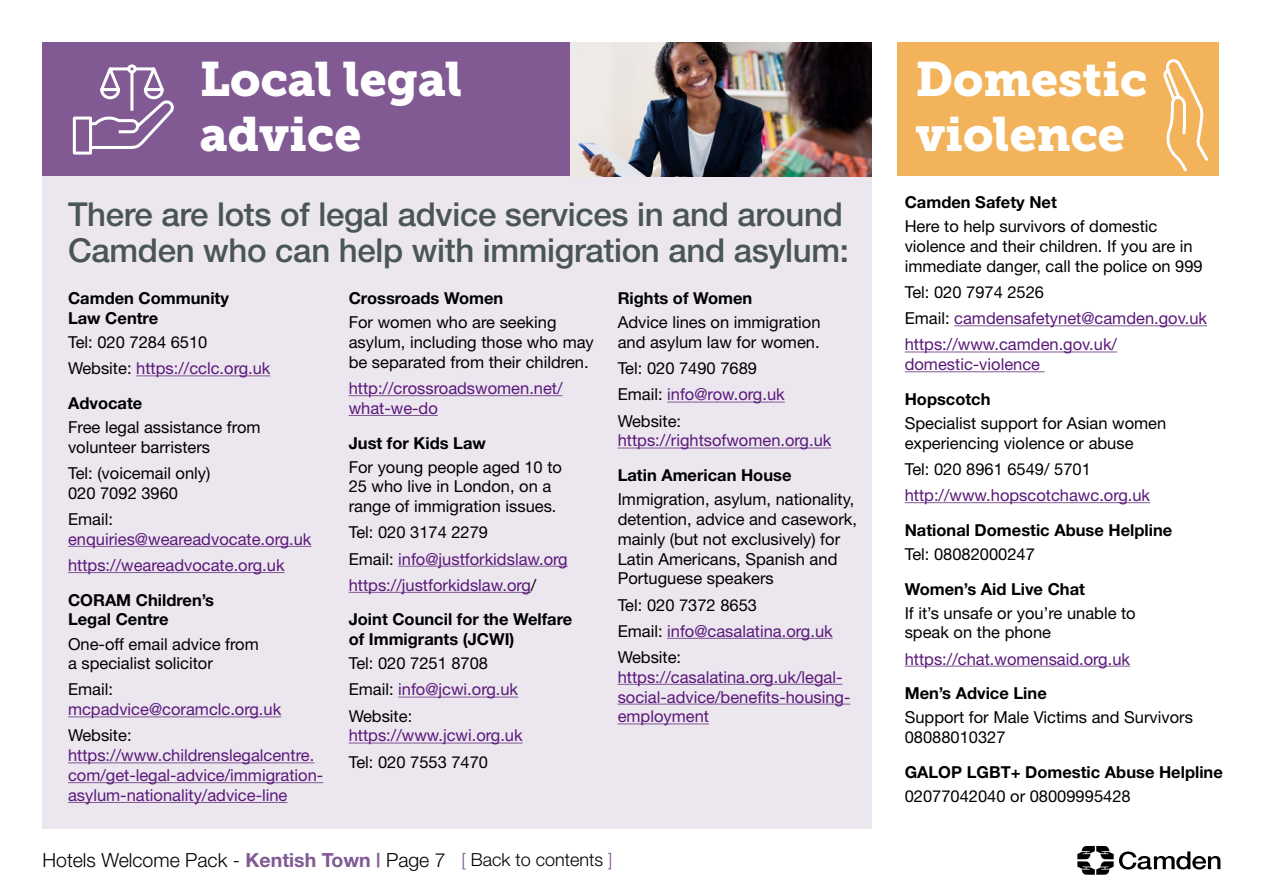
<style>
.page{position:relative;width:1263px;height:893px;background:#fff}
.page>*{position:absolute;margin:0;border:0;box-sizing:border-box;transform-origin:0 0}
.t1{font:48px/55.5px "Museo Slab 900";color:#fff}
.t2{font:500 33px/36px "Helvetica Neue";letter-spacing:-.01em;color:#4a5555}
.t3{font:300 19.5px "Helvetica Neue";color:#000}
.t4{font:16.5px/19.8px "Helvetica Neue";color:#000}
.t5{font:16.5px/26.2px "Helvetica Neue";color:#5a187a}
.t6{font:700 16.5px/19.8px "Helvetica Neue";color:#000}
.s1{color:#5a187a}
.s2{color:#000}
.s3{font-weight:700;color:#815a94}
.s4{font-size:18px;color:#815a94}
.s5{font-size:18px}
</style>
<div class="page">
<div style="left:43px;top:89px;width:829px;height:804px;background:#ece6ef"></div>
<img style="left:570px;top:43px;width:302px;height:133px">
<div style="left:898px;top:43px;width:321px;height:133px;background:#f2b35a"></div>
<div style="left:43px;top:43px;width:527px;height:133px;background:#815a94"></div>
<hr style="left:954px;top:325px;width:253px;height:1px;background:#815a94">
<hr style="left:905px;top:352px;width:212px;height:1px;background:#815a94">
<hr style="left:905px;top:371px;width:140px;height:1px;background:#815a94">
<hr style="left:905px;top:502px;width:245px;height:1px;background:#815a94">
<hr style="left:905px;top:666px;width:225px;height:1px;background:#815a94">
<hr style="left:136px;top:375px;width:134px;height:1px;background:#815a94">
<hr style="left:68px;top:546px;width:243px;height:1px;background:#815a94">
<hr style="left:68px;top:572px;width:217px;height:1px;background:#815a94">
<hr style="left:68px;top:716px;width:213px;height:1px;background:#815a94">
<hr style="left:68px;top:762px;width:246px;height:1px;background:#815a94">
<hr style="left:68px;top:782px;width:255px;height:1px;background:#815a94">
<hr style="left:68px;top:802px;width:219px;height:1px;background:#815a94">
<hr style="left:349px;top:395px;width:214px;height:1px;background:#815a94">
<hr style="left:349px;top:415px;width:89px;height:1px;background:#815a94">
<hr style="left:398px;top:566px;width:170px;height:1px;background:#815a94">
<hr style="left:349px;top:592px;width:182px;height:1px;background:#815a94">
<hr style="left:398px;top:697px;width:120px;height:1px;background:#815a94">
<hr style="left:349px;top:743px;width:174px;height:1px;background:#815a94">
<hr style="left:667px;top:402px;width:118px;height:1px;background:#815a94">
<hr style="left:618px;top:448px;width:213px;height:1px;background:#815a94">
<hr style="left:667px;top:638px;width:166px;height:1px;background:#815a94">
<hr style="left:618px;top:684px;width:224px;height:1px;background:#815a94">
<hr style="left:618px;top:704px;width:232px;height:1px;background:#815a94">
<hr style="left:618px;top:723px;width:91px;height:1px;background:#815a94">
<svg style="left:72px;top:64px;width:102px;height:91px"></svg>
<svg style="left:1163px;top:60px;width:46px;height:112px"></svg>
<div style="left:0;top:829px;width:1263px;height:64px;background:#fff"></div>
<svg style="left:1077px;top:846px;width:143px;height:29px"></svg>
<h1 class="t1" style="left:200px;top:51px;width:264px">Local legal advice</h1>
<h2 class="t2" style="left:68px;top:196px;width:782px">There are lots of legal advice services in and around<br>Camden who can help with immigration and asylum:</h2>
<p class="t6" style="left:68px;top:288px;width:162px">Camden Community<br>Law Centre</p>
<p class="t4" style="left:68px;top:329px;width:204px;line-height:26.2px">Tel: 020 7284 6510<br>Website: <span class="s1">https://cclc.org.uk</span></p>
<p class="t6" style="left:68px;top:393px;width:76px">Advocate</p>
<p class="t4" style="left:68px;top:417px;width:194px">Free legal assistance from volunteer barristers</p>
<p class="t4" style="left:68px;top:463px;width:144px">Tel: (voicemail only)<br>020 7092 3960</p>
<p class="t4" style="left:68px;top:509px;width:46px">Email:</p>
<p class="t5" style="left:68px;top:525px;width:245px">enquiries@weareadvocate.org.uk https://weareadvocate.org.uk</p>
<p class="t6" style="left:68px;top:589px;width:148px">CORAM Children’s<br>Legal Centre</p>
<p class="t4" style="left:68px;top:633px;width:192px">One-off email advice from a specialist solicitor</p>
<p class="t4" style="left:68px;top:679px;width:46px">Email:</p>
<p class="t5" style="left:68px;top:696px;width:215px">mcpadvice@coramclc.org.uk</p>
<p class="t4" style="left:68px;top:725px;width:65px">Website:</p>
<p class="t5" style="left:68px;top:745px;width:257px;line-height:19.8px">https://www.childrenslegalcentre. com/get-legal-advice/immigration&shy;asylum-nationality/advice-line</p>
<p class="t6" style="left:349px;top:288px;width:156px">Crossroads Women</p>
<p class="t4" style="left:349px;top:312px;width:247px">For women who are seeking asylum, including those who may be separated from their children.</p>
<p class="t5" style="left:349px;top:378px;width:215px;line-height:19.8px">http://crossroadswomen.net/ what-we-do</p>
<p class="t6" style="left:349px;top:432px;width:139px">Just for Kids Law</p>
<p class="t4" style="left:349px;top:457px;width:215px">For young people aged 10 to<br>25 who live in London, on a range of immigration issues.</p>
<p class="t5" style="left:349px;top:519px;width:220px"><span class="s2">Tel: 020 3174 2279<br>Email:</span> info@justforkidslaw.org https://justforkidslaw.org<span class="s2">/</span></p>
<p class="t6" style="left:349px;top:609px;width:225px">Joint Council for the Welfare of Immigrants (JCWI)</p>
<p class="t4" style="left:349px;top:650px;width:171px;line-height:26.2px">Tel: 020 7251 8708<br>Email: <span class="s1">info@jcwi.org.uk<br></span>Website:</p>
<p class="t5" style="left:349px;top:722px;width:175px">https://www.jcwi.org.uk</p>
<p class="t4" style="left:349px;top:752px;width:141px">Tel: 020 7553 7470</p>
<p class="t6" style="left:618px;top:288px;width:136px">Rights of Women</p>
<p class="t4" style="left:618px;top:312px;width:204px">Advice lines on immigration and asylum law for women.</p>
<p class="t4" style="left:618px;top:355px;width:169px;line-height:26.2px">Tel: 020 7490 7689<br>Email: <span class="s1">info@row.org.uk<br></span>Website:</p>
<p class="t5" style="left:618px;top:427px;width:215px">https://rightsofwomen.org.uk</p>
<p class="t6" style="left:618px;top:465px;width:175px">Latin American House</p>
<p class="t4" style="left:618px;top:489px;width:241px">Immigration, asylum, nationality, detention, advice and casework, mainly (but not exclusively) for<br>Latin Americans, Spanish and<br>Portuguese speakers</p>
<p class="t4" style="left:618px;top:591px;width:217px;line-height:26.2px">Tel: 020 7372 8653<br>Email: <span class="s1">info@casalatina.org.uk<br></span>Website:</p>
<p class="t5" style="left:618px;top:667px;width:234px;line-height:19.8px">https://casalatina.org.uk/legal&shy;social-advice/benefits-housing&shy;employment</p>
<p class="t3" style="left:43px;top:848px;width:571px">Hotels Welcome Pack - <span class="s3">Kentish Town |</span> Page 7 <span class="s4">[</span> <span class="s5">Back to contents</span> <span class="s4">]</span></p>
<h1 class="t1" style="left:915px;top:51px;width:233px">Domestic violence</h1>
<p class="t6" style="left:905px;top:192px;width:154px">Camden Safety Net</p>
<p class="t4" style="left:905px;top:216px;width:300px">Here to help survivors of domestic violence and their children. If you are in immediate danger, call the police on 999</p>
<p class="t5" style="left:905px;top:279px;width:304px"><span class="s2">Tel: 020 7974 2526<br>Email:</span> camdensafetynet@camden.gov.uk https://www.camden.gov.uk/</p>
<p class="t5" style="left:905px;top:351px;width:137px">domestic-violence</p>
<p class="t6" style="left:905px;top:389px;width:87px">Hopscotch</p>
<p class="t4" style="left:905px;top:413px;width:263px">Specialist support for Asian women experiencing violence or abuse</p>
<p class="t4" style="left:905px;top:459px;width:188px">Tel: 020 8961 6549/ 5701</p>
<p class="t5" style="left:905px;top:482px;width:247px">http://www.hopscotchawc.org.uk</p>
<p class="t6" style="left:905px;top:520px;width:269px">National Domestic Abuse Helpline</p>
<p class="t4" style="left:905px;top:544px;width:132px">Tel: 08082000247</p>
<p class="t6" style="left:905px;top:578px;width:182px">Women’s Aid Live Chat</p>
<p class="t4" style="left:905px;top:603px;width:233px">If it’s unsafe or you’re unable to speak on the phone</p>
<p class="t5" style="left:905px;top:645px;width:227px">https://chat.womensaid.org.uk</p>
<p class="t6" style="left:905px;top:683px;width:144px">Men’s Advice Line</p>
<p class="t4" style="left:905px;top:707px;width:290px">Support for Male Victims and Survivors<br>08088010327</p>
<p class="t6" style="left:905px;top:762px;width:320px">GALOP LGBT+ Domestic Abuse Helpline</p>
<p class="t4" style="left:905px;top:786px;width:227px">02077042040 or 08009995428</p>
</div>
